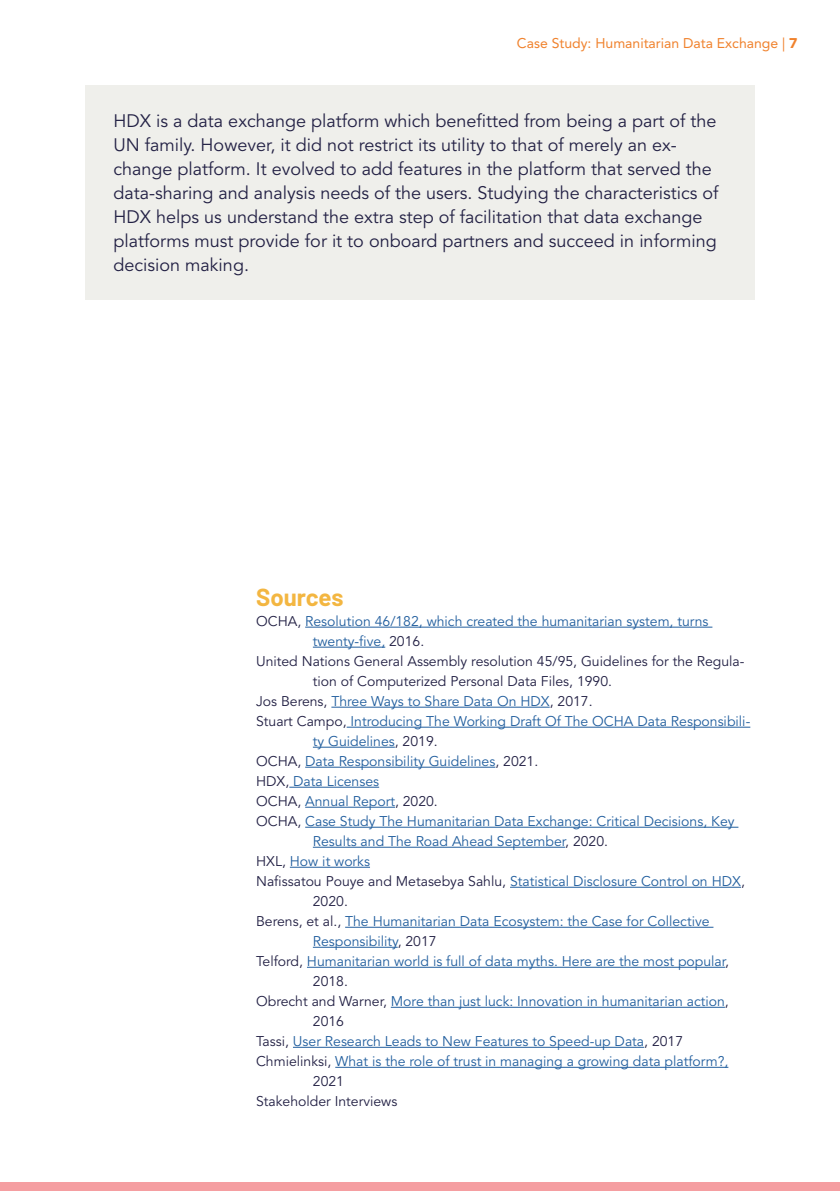
<style>
.page{position:relative;width:840px;height:1191px;background:#fff}
.page>*{position:absolute;margin:0;border:0;box-sizing:border-box;transform-origin:0 0}
.t1{font:700 24px "Barlow";letter-spacing:-.005em;color:#f3b641}
.t2{font:18px/24px "Avenir LT Std";color:#222044}
.t3{font:14px "Avenir LT Std";color:#215e9e}
.t4{font:14px "Avenir LT Std";color:#222044}
.t5{font:14px "Avenir LT Std";color:#f0822d}
.s1{font-weight:900}
.s2{color:#222044}
.s3{color:#215e9e}
</style>
<div class="page">
<div style="left:0;top:1182px;width:839px;height:9px;background:#f59ea1"></div>
<div style="left:85px;top:85px;width:669px;height:214px;background:#efefeb"></div>
<hr style="left:305px;top:627px;width:407px;height:1px;background:#215e9e">
<hr style="left:313px;top:647px;width:72px;height:1px;background:#215e9e">
<hr style="left:331px;top:707px;width:218px;height:1px;background:#215e9e">
<hr style="left:346px;top:727px;width:404px;height:1px;background:#215e9e">
<hr style="left:313px;top:747px;width:81px;height:1px;background:#215e9e">
<hr style="left:305px;top:767px;width:190px;height:1px;background:#215e9e">
<hr style="left:289px;top:787px;width:90px;height:1px;background:#215e9e">
<hr style="left:305px;top:807px;width:90px;height:1px;background:#215e9e">
<hr style="left:305px;top:827px;width:433px;height:1px;background:#215e9e">
<hr style="left:313px;top:847px;width:252px;height:1px;background:#215e9e">
<hr style="left:290px;top:867px;width:80px;height:1px;background:#215e9e">
<hr style="left:509px;top:887px;width:231px;height:1px;background:#215e9e">
<hr style="left:345px;top:927px;width:368px;height:1px;background:#215e9e">
<hr style="left:313px;top:947px;width:84px;height:1px;background:#215e9e">
<hr style="left:307px;top:967px;width:417px;height:1px;background:#215e9e">
<hr style="left:390px;top:1007px;width:334px;height:1px;background:#215e9e">
<hr style="left:293px;top:1047px;width:350px;height:1px;background:#215e9e">
<hr style="left:335px;top:1067px;width:393px;height:1px;background:#215e9e">
<p class="t5" style="left:516px;top:35px;width:282px">Case Study: Humanitarian Data Exchange | <span class="s1">7</span></p>
<p class="t2" style="left:113px;top:109px;width:606px">HDX is a data exchange platform which benefitted from being a part of the UN family. However, it did not restrict its utility to that of merely an ex&shy;change platform. It evolved to add features in the platform that served the data-sharing and analysis needs of the users. Studying the characteristics of HDX helps us understand the extra step of facilitation that data exchange platforms must provide for it to onboard partners and succeed in informing decision making.</p>
<h1 class="t1" style="left:256px;top:579px;width:89px">Sources</h1>
<p class="t3" style="left:256px;top:613px;width:453px"><span class="s2">OCHA,</span> Resolution 46/182, which created the humanitarian system, turns</p>
<p class="t3" style="left:313px;top:633px;width:113px">twenty-five, <span class="s2">2016.</span></p>
<p class="t4" style="left:256px;top:653px;width:489px">United Nations General Assembly resolution 45/95, Guidelines for the Regula-</p>
<p class="t4" style="left:313px;top:673px;width:300px">tion of Computerized Personal Data Files, 1990.</p>
<p class="t3" style="left:256px;top:693px;width:338px"><span class="s2">Jos Berens,</span> Three Ways to Share Data On HDX<span class="s2">, 2017.</span></p>
<p class="t3" style="left:256px;top:713px;width:495px"><span class="s2">Stuart Campo,</span> Introducing The Working Draft Of The OCHA Data Responsibili-</p>
<p class="t3" style="left:313px;top:733px;width:126px">ty Guidelines<span class="s2">, 2019.</span></p>
<p class="t3" style="left:256px;top:753px;width:283px"><span class="s2">OCHA,</span> Data Responsibility Guidelines<span class="s2">, 2021.</span></p>
<p class="t3" style="left:256px;top:773px;width:124px"><span class="s2">HDX,</span> Data Licenses</p>
<p class="t3" style="left:256px;top:793px;width:183px"><span class="s2">OCHA,</span> Annual Report<span class="s2">, 2020.</span></p>
<p class="t3" style="left:256px;top:813px;width:479px"><span class="s2">OCHA,</span> Case Study The Humanitarian Data Exchange: Critical Decisions, Key</p>
<p class="t3" style="left:313px;top:833px;width:296px">Results and The Road Ahead September<span class="s2">, 2020.</span></p>
<p class="t3" style="left:256px;top:853px;width:115px"><span class="s2">HXL,</span> How it works</p>
<p class="t4" style="left:256px;top:873px;width:490px">Nafissatou Pouye and Metasebya Sahlu, <span class="s3">Statistical Disclosure Control on HDX</span>,</p>
<p class="t4" style="left:313px;top:893px;width:37px">2020.</p>
<p class="t3" style="left:256px;top:913px;width:454px"><span class="s2">Berens, et al.,</span> The Humanitarian Data Ecosystem: the Case for Collective</p>
<p class="t3" style="left:313px;top:933px;width:125px">Responsibility<span class="s2">, 2017</span></p>
<p class="t3" style="left:256px;top:953px;width:474px"><span class="s2">Telford,</span> Humanitarian world is full of data myths. Here are the most popular<span class="s2">,</span></p>
<p class="t4" style="left:313px;top:973px;width:37px">2018.</p>
<p class="t3" style="left:256px;top:993px;width:474px"><span class="s2">Obrecht and Warner,</span> More than just luck: Innovation in humanitarian action<span class="s2">,</span></p>
<p class="t4" style="left:313px;top:1013px;width:33px">2016</p>
<p class="t3" style="left:256px;top:1033px;width:428px"><span class="s2">Tassi,</span> User Research Leads to New Features to Speed-up Data<span class="s2">, 2017</span></p>
<p class="t3" style="left:256px;top:1053px;width:473px"><span class="s2">Chmielinksi,</span> What is the role of trust in managing a growing data platform?,</p>
<p class="t4" style="left:313px;top:1073px;width:33px">2021</p>
<p class="t4" style="left:256px;top:1093px;width:143px">Stakeholder Interviews</p>
</div>
